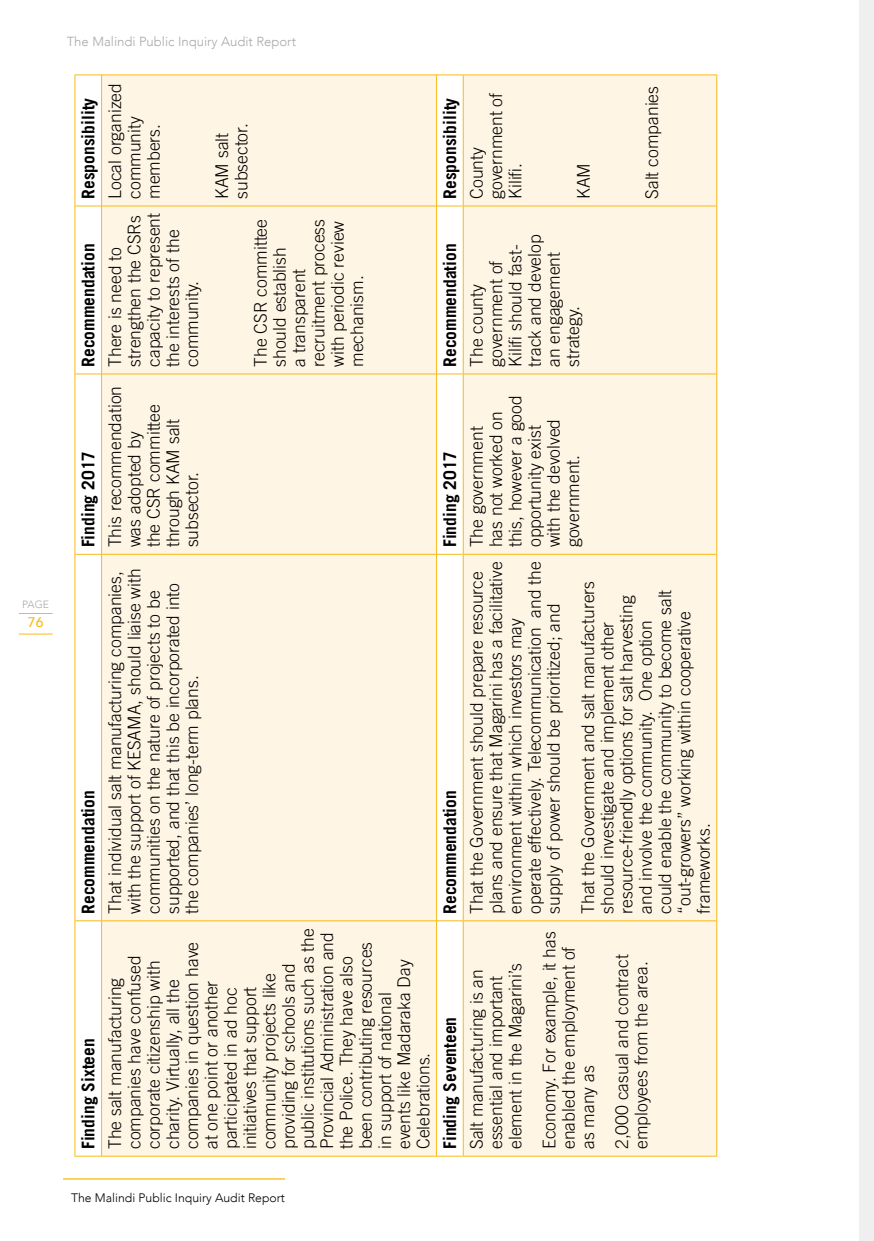
<style>
.page{position:relative;width:874px;height:1241px;background:#fff}
.page>*{position:absolute;margin:0;border:0;box-sizing:border-box;transform-origin:0 0}
.t1{font:300 17.5px/19.2px "Trade Gothic LT Std";color:#000}
.t2{font:700 17.5px "Trade Gothic LT Std";color:#000}
.t3{font:500 14px "Avenir";color:#f8ba17}
.t4{font:300 13.12px "Avenir";color:#a7a9ac}
.t5{font:300 12.25px "Avenir";color:#000}
.t6{font:300 10.5px "Avenir";color:#a7a9ac}
</style>
<div class="page">
<div style="left:102px;top:75px;width:614px;height:1080px;background:#fff5e4"></div>
<svg style="left:75px;top:1155px;width:26px;height:1px"></svg>
<svg style="left:75px;top:920px;width:26px;height:1px"></svg>
<svg style="left:75px;top:553px;width:26px;height:1px"></svg>
<svg style="left:75px;top:373px;width:26px;height:1px"></svg>
<svg style="left:75px;top:205px;width:26px;height:1px"></svg>
<svg style="left:75px;top:74px;width:26px;height:1px"></svg>
<hr style="left:74px;top:920px;width:1px;height:236px;background:#f8ba17">
<hr style="left:74px;top:554px;width:1px;height:366px;background:#f8ba17">
<hr style="left:74px;top:374px;width:1px;height:180px;background:#f8ba17">
<hr style="left:74px;top:206px;width:1px;height:168px;background:#f8ba17">
<hr style="left:74px;top:74px;width:1px;height:132px;background:#f8ba17">
<hr style="left:101px;top:920px;width:1px;height:236px;background:#f8ba17">
<hr style="left:102px;top:1155px;width:334px;height:1px;background:#f8ba17">
<hr style="left:101px;top:554px;width:1px;height:366px;background:#f8ba17">
<hr style="left:102px;top:920px;width:334px;height:1px;background:#f8ba17">
<hr style="left:101px;top:374px;width:1px;height:180px;background:#f8ba17">
<hr style="left:102px;top:553px;width:334px;height:1px;background:#f8ba17">
<hr style="left:101px;top:206px;width:1px;height:168px;background:#f8ba17">
<hr style="left:102px;top:373px;width:334px;height:1px;background:#f8ba17">
<hr style="left:101px;top:74px;width:1px;height:132px;background:#f8ba17">
<hr style="left:102px;top:205px;width:334px;height:1px;background:#f8ba17">
<hr style="left:102px;top:74px;width:334px;height:1px;background:#f8ba17">
<hr style="left:463px;top:1155px;width:253px;height:1px;background:#f8ba17">
<hr style="left:716px;top:920px;width:1px;height:236px;background:#f8ba17">
<hr style="left:463px;top:920px;width:253px;height:1px;background:#f8ba17">
<hr style="left:716px;top:554px;width:1px;height:366px;background:#f8ba17">
<hr style="left:463px;top:553px;width:253px;height:1px;background:#f8ba17">
<hr style="left:716px;top:374px;width:1px;height:180px;background:#f8ba17">
<hr style="left:463px;top:373px;width:253px;height:1px;background:#f8ba17">
<hr style="left:716px;top:206px;width:1px;height:168px;background:#f8ba17">
<hr style="left:463px;top:205px;width:253px;height:1px;background:#f8ba17">
<hr style="left:463px;top:74px;width:253px;height:1px;background:#f8ba17">
<hr style="left:716px;top:74px;width:1px;height:132px;background:#f8ba17">
<hr style="left:436px;top:920px;width:1px;height:236px;background:#f8ba17">
<svg style="left:437px;top:1155px;width:25px;height:1px"></svg>
<hr style="left:462px;top:920px;width:1px;height:236px;background:#f8ba17">
<hr style="left:436px;top:554px;width:1px;height:366px;background:#f8ba17">
<svg style="left:437px;top:920px;width:25px;height:1px"></svg>
<hr style="left:462px;top:554px;width:1px;height:366px;background:#f8ba17">
<hr style="left:436px;top:374px;width:1px;height:180px;background:#f8ba17">
<svg style="left:437px;top:553px;width:25px;height:1px"></svg>
<hr style="left:462px;top:374px;width:1px;height:180px;background:#f8ba17">
<hr style="left:436px;top:206px;width:1px;height:168px;background:#f8ba17">
<svg style="left:437px;top:373px;width:25px;height:1px"></svg>
<hr style="left:462px;top:206px;width:1px;height:168px;background:#f8ba17">
<hr style="left:436px;top:74px;width:1px;height:132px;background:#f8ba17">
<svg style="left:437px;top:205px;width:25px;height:1px"></svg>
<svg style="left:437px;top:74px;width:25px;height:1px"></svg>
<hr style="left:462px;top:74px;width:1px;height:132px;background:#f8ba17">
<div style="left:858px;top:0;width:15px;height:1240px;background:#efeff0"></div>
<hr style="left:19px;top:633px;width:34px;height:1px;background:#f8ba17">
<hr style="left:19px;top:613px;width:34px;height:1px;background:#f8ba17">
<hr style="left:63px;top:1177px;width:222px;height:2px;background:#f8ba17">
<p class="t6" style="left:22px;top:597px;width:28px">PAGE</p>
<p class="t3" style="left:28px;top:610px;width:17px">76</p>
<p class="t4" style="left:67px;top:34px;width:231px">The Malindi Public Inquiry Audit Report</p>
<p class="t2" style="left:77px;top:199px;width:103px;rotate:-90deg">Responsibility</p>
<p class="t2" style="left:77px;top:367px;width:125px;rotate:-90deg">Recommendation</p>
<p class="t2" style="left:77px;top:547px;width:98px;rotate:-90deg">Finding 2017</p>
<p class="t2" style="left:77px;top:913px;width:125px;rotate:-90deg">Recommendation</p>
<p class="t2" style="left:77px;top:1148px;width:112px;rotate:-90deg">Finding Sixteen</p>
<p class="t1" style="left:105px;top:199px;width:117px;rotate:-90deg">Local organized community members.</p>
<p class="t1" style="left:212px;top:199px;width:77px;rotate:-90deg">KAM salt subsector.</p>
<p class="t1" style="left:105px;top:367px;width:155px;rotate:-90deg">There is need to strengthen the CSRs capacity to represent the interests of the community.</p>
<p class="t1" style="left:250px;top:367px;width:149px;rotate:-90deg">The CSR committee should establish<br>a transparent recruitment process with periodic review mechanism.</p>
<p class="t1" style="left:105px;top:547px;width:163px;rotate:-90deg">This recommendation was adopted by<br>the CSR committee through KAM salt subsector.</p>
<p class="t1" style="left:105px;top:913px;width:347px;rotate:-90deg">That individual salt manufacturing companies, with the support of KESAMA, should liaise with communities on the nature of projects to be supported, and that this be incorporated into the companies’ long-term plans.</p>
<p class="t1" style="left:105px;top:1148px;width:222px;rotate:-90deg">The salt manufacturing companies have confused corporate citizenship with charity. Virtually, all the companies in question have at one point or another participated in ad hoc initiatives that support community projects like providing for schools and public institutions such as the<br>Provincial Administration and the Police. They have also been contributing resources in support of national<br>events like Madaraka Day<br>Celebrations.</p>
<p class="t2" style="left:439px;top:199px;width:103px;rotate:-90deg">Responsibility</p>
<p class="t1" style="left:466px;top:199px;width:108px;rotate:-90deg">County government of<br>Kilifi.</p>
<p class="t1" style="left:573px;top:199px;width:37px;rotate:-90deg">KAM</p>
<p class="t1" style="left:641px;top:199px;width:114px;rotate:-90deg">Salt companies</p>
<p class="t2" style="left:439px;top:367px;width:125px;rotate:-90deg">Recommendation</p>
<p class="t1" style="left:466px;top:367px;width:134px;rotate:-90deg">The county government of<br>Kilifi should fast&shy;track and develop an engagement strategy.</p>
<p class="t2" style="left:439px;top:547px;width:98px;rotate:-90deg">Finding 2017</p>
<p class="t2" style="left:439px;top:913px;width:125px;rotate:-90deg">Recommendation</p>
<p class="t2" style="left:439px;top:1148px;width:134px;rotate:-90deg">Finding Seventeen</p>
<p class="t1" style="left:466px;top:547px;width:153px;rotate:-90deg">The government<br>has not worked on this, however a good opportunity exist with the devolved government.</p>
<p class="t1" style="left:466px;top:913px;width:354px;rotate:-90deg">That the Government should prepare resource plans and ensure that Magarini has a facilitative environment within which investors may operate effectively. Telecommunication and the supply of power should be prioritized; and</p>
<p class="t1" style="left:577px;top:913px;width:334px;rotate:-90deg">That the Government and salt manufacturers should investigate and implement other resource-friendly options for salt harvesting and involve the community. One option could enable the community to become salt “out-growers” working within cooperative frameworks.</p>
<p class="t1" style="left:466px;top:1148px;width:188px;rotate:-90deg">Salt manufacturing is an essential and important element in the Magarini’s</p>
<p class="t1" style="left:539px;top:1148px;width:219px;rotate:-90deg">Economy. For example, it has enabled the employment of as many as</p>
<p class="t1" style="left:612px;top:1148px;width:196px;rotate:-90deg">2,000 casual and contract employees from the area.</p>
<p class="t5" style="left:71px;top:1189px;width:215px">The Malindi Public Inquiry Audit Report</p>
</div>
